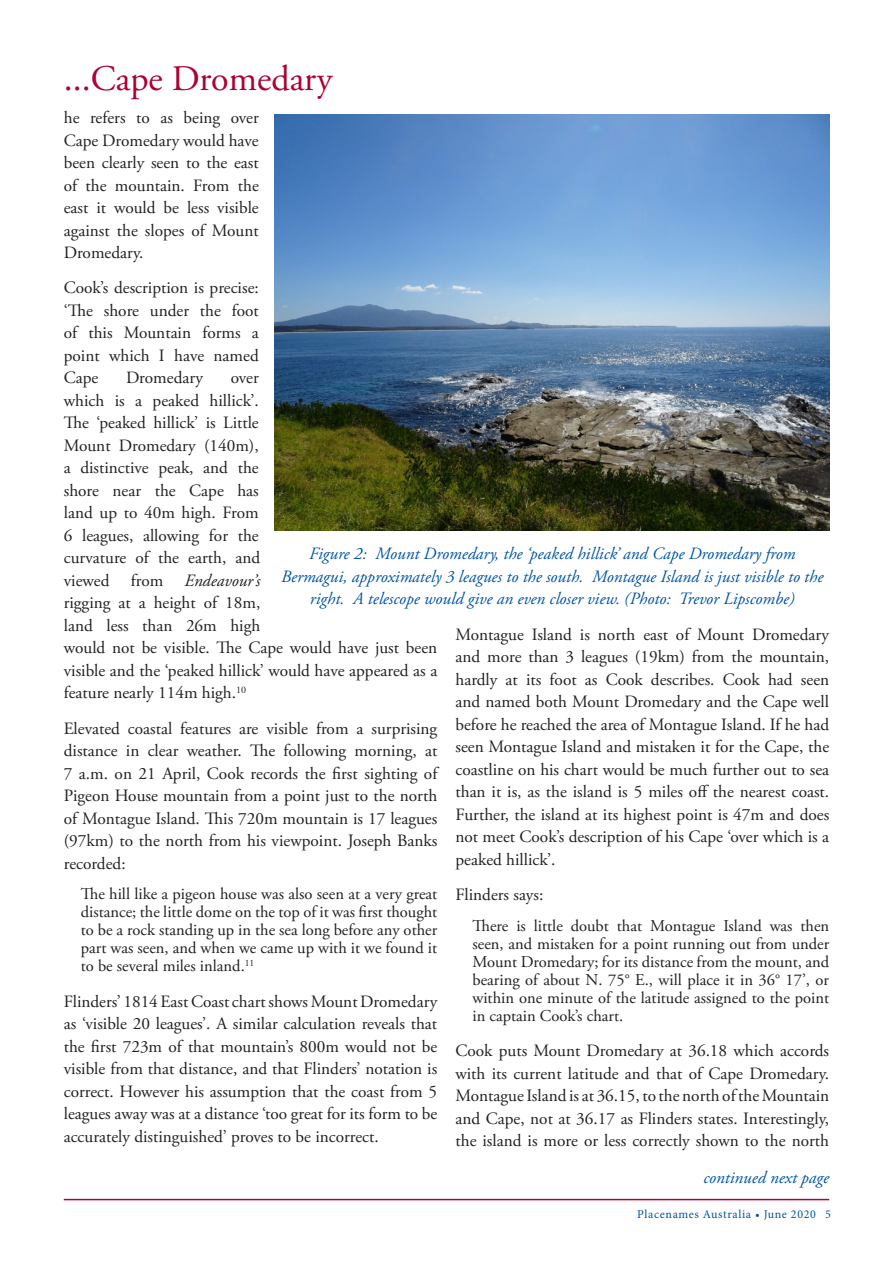
<style>
.page{position:relative;width:893px;height:1263px;background:#fff}
.page>*{position:absolute;margin:0;border:0;box-sizing:border-box;transform-origin:0 0}
.heading{font:36px "Adobe Garamond Pro";color:#ab0333}
.text{font:17.25px/22.5px "Adobe Garamond Pro";color:#231f20;text-align:justify}
.t1{font:italic 17.25px/22.5px "Adobe Garamond Pro";color:#0155a5;text-align:center}
.text-2{font:16.5px/18px "Adobe Garamond Pro";color:#231f20;text-align:justify}
.t2{font:12px "Minion Pro";letter-spacing:.05em;color:#0155a5}
.s1{font-style:italic}
</style>
<div class="page">
<hr style="left:64px;top:1199px;width:765px;height:1px;background:#ab0333">
<img style="left:274px;top:115px;width:555px;height:416px">
<p class="heading" style="left:64px;top:57px;width:270px">...Cape Dromedary</p>
<p class="text" style="left:64px;top:107px;width:197px">he refers to as being over Cape Dromedary would have been clearly seen to the east of the mountain. From the east it would be less visible against the slopes of Mount Dromedary.</p>
<p class="text" style="left:64px;top:277px;width:197px">Cook’s description is precise: ‘The shore under the foot of this Mountain forms a point which I have named Cape</p>
<p class="text" style="left:126px;top:367px;width:79px">Dromedary</p>
<p class="text" style="left:64px;top:367px;width:375px;text-align:left;text-indent:167px">over<br>which is a peaked hillick’.<br>The ‘peaked hillick’ is Little<br>Mount Dromedary (140m),<br>a distinctive peak, and the<br>shore near the Cape has<br>land up to 40m high. From<br>6 leagues, allowing for the<br>curvature of the earth, and<br>viewed from <span class="s1">Endeavour’s<br></span>rigging at a height of 18m,<br>land less than 26m high<br>would not be visible. The Cape would have just been visible and the ‘peaked hillick’ would have appeared as a feature nearly 114m high.<sup>10</sup></p>
<p class="text" style="left:64px;top:717px;width:377px">Elevated coastal features are visible from a surprising distance in clear weather. The following morning, at 7 a.m. on 21 April, Cook records the first sighting of Pigeon House mountain from a point just to the north of Montague Island. This 720m mountain is 17 leagues (97km) to the north from his viewpoint. Joseph Banks recorded:</p>
<p class="text-2" style="left:81px;top:886px;width:358px">The hill like a pigeon house was also seen at a very great distance; the little dome on the top of it was first thought to be a rock standing up in the sea long before any other part was seen, and when we came up with it we found it to be several miles inland.<sup>11</sup></p>
<p class="text" style="left:64px;top:990px;width:375px">Flinders’ 1814 East Coast chart shows Mount Dromedary as ‘visible 20 leagues’. A similar calculation reveals that the first 723m of that mountain’s 800m would not be visible from that distance, and that Flinders’ notation is correct. However his assumption that the coast from 5 leagues away was at a distance ‘too great for its form to be accurately distinguished’ proves to be incorrect.</p>
<p class="t1" style="left:281px;top:543px;width:544px">Figure 2: Mount Dromedary, the ‘peaked hillick’ and Cape Dromedary from<br>Bermagui, approximately 3 leagues to the south. Montague Island is just visible to the right. A telescope would give an even closer view. (Photo: Trevor Lipscombe)</p>
<p class="text" style="left:455px;top:624px;width:375px">Montague Island is north east of Mount Dromedary and more than 3 leagues (19km) from the mountain, hardly at its foot as Cook describes. Cook had seen and named both Mount Dromedary and the Cape well before he reached the area of Montague Island. If he had seen Montague Island and mistaken it for the Cape, the coastline on his chart would be much further out to sea than it is, as the island is 5 miles off the nearest coast.<br>Further, the island at its highest point is 47m and does not meet Cook’s description of his Cape ‘over which is a peaked hillick’.</p>
<p class="text" style="left:455px;top:884px;width:89px">Flinders says:</p>
<p class="text-2" style="left:472px;top:917px;width:358px">There is little doubt that Montague Island was then seen, and mistaken for a point running out from under Mount Dromedary; for its distance from the mount, and bearing of about N. 75° E., will place it in 36° 17’, or within one minute of the latitude assigned to the point in captain Cook’s chart.</p>
<p class="text" style="left:455px;top:1040px;width:375px">Cook puts Mount Dromedary at 36.18 which accords with its current latitude and that of Cape Dromedary.<br>Montague Island is at 36.15, to the north of the Mountain and Cape, not at 36.17 as Flinders states. Interestingly, the island is more or less correctly shown to the north</p>
<p class="t1" style="left:703px;top:1167px;width:127px">continued next page</p>
<p class="t2" style="left:637px;top:1206px;width:195px">Placenames Australia • June 2020 5</p>
</div>
